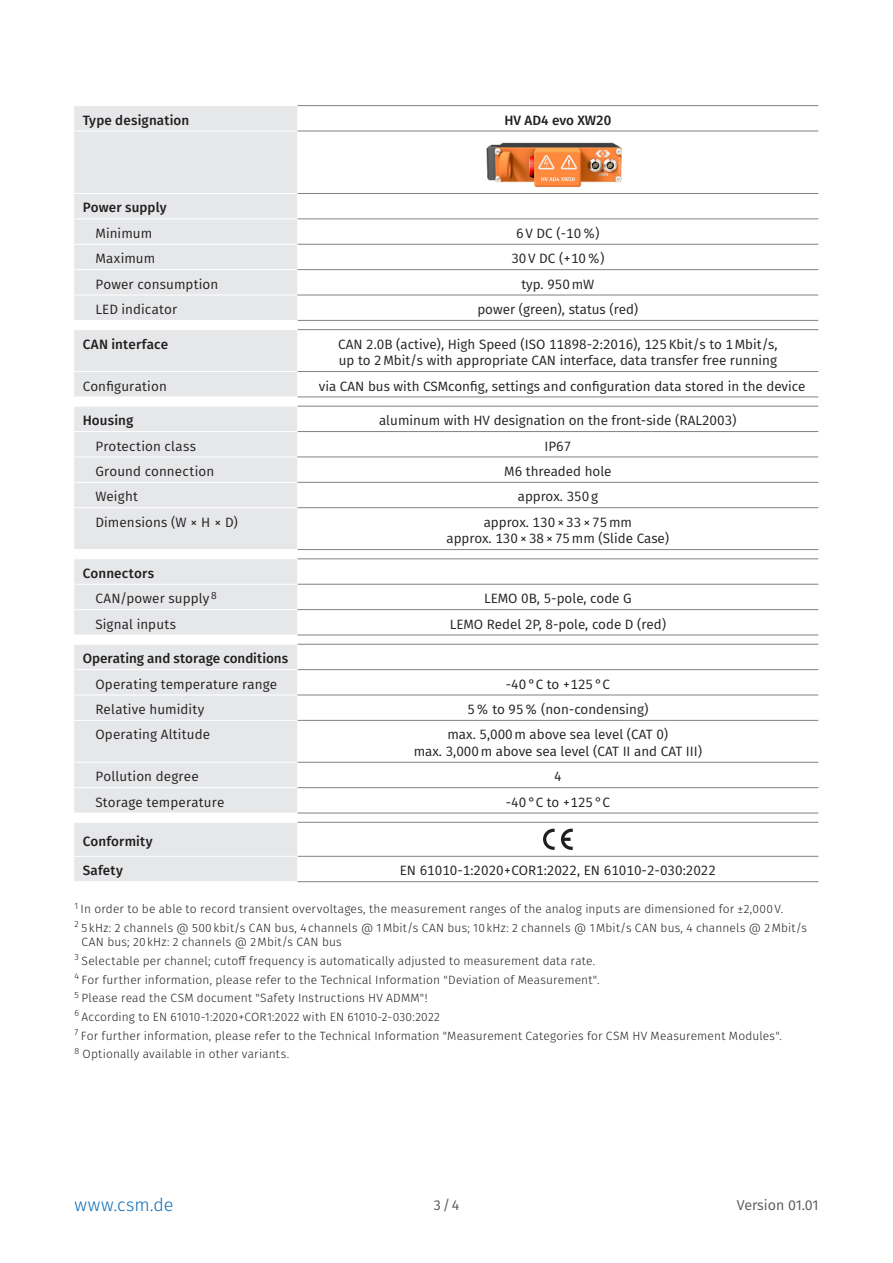
<style>
.page{position:relative;width:893px;height:1263px;background:#fff}
.page>*{position:absolute;margin:0;border:0;box-sizing:border-box;transform-origin:0 0}
.t1{font:300 18px "Fira Sans";letter-spacing:.035em;color:#0f6eb8}
.t2{font:14.25px "Fira Sans";letter-spacing:-.01em;color:#57585a}
.Text_Tabelle_zentriert{font:13.5px/16.5px "Fira Sans";color:#231f20;text-align:center}
.Text_Tabelle_eingerückt{font:13.5px "Fira Sans";letter-spacing:.01em;color:#231f20}
.Headline_Tabelle{font:500 13.5px "Fira Sans";letter-spacing:.01em;color:#231f20}
.Text_Tabelle{font:13.5px "Fira Sans";letter-spacing:.01em;color:#231f20}
.Headline_Tabelle_zentriert{font:500 13.5px "Fira Sans";color:#231f20}
.Anmerkung{font:300 12px/14.4px "Fira Sans";letter-spacing:.015em;color:#231f20}
</style>
<div class="page">
<div style="left:74px;top:106px;width:223px;height:214px;background:#e6e7e9"></div>
<svg style="left:297px;top:106px;width:521px;height:214px"></svg>
<hr style="left:297px;top:105px;width:521px;height:1px;background:#808285">
<hr style="left:297px;top:131px;width:521px;height:1px;background:#808285">
<hr style="left:297px;top:193px;width:521px;height:1px;background:#808285">
<hr style="left:297px;top:219px;width:521px;height:1px;background:#808285">
<hr style="left:297px;top:244px;width:521px;height:1px;background:#808285">
<hr style="left:74px;top:244px;width:223px;height:1px;background:#fff">
<hr style="left:74px;top:269px;width:223px;height:1px;background:#fff">
<hr style="left:74px;top:295px;width:223px;height:1px;background:#fff">
<hr style="left:297px;top:320px;width:521px;height:1px;background:#808285">
<hr style="left:297px;top:269px;width:521px;height:1px;background:#808285">
<hr style="left:297px;top:295px;width:521px;height:1px;background:#808285">
<hr style="left:74px;top:131px;width:223px;height:1px;background:#fff">
<hr style="left:74px;top:193px;width:223px;height:1px;background:#fff">
<hr style="left:74px;top:218px;width:223px;height:1px;background:#fff">
<svg style="left:74px;top:330px;width:744px;height:67px"></svg>
<hr style="left:297px;top:329px;width:521px;height:1px;background:#808285">
<hr style="left:297px;top:371px;width:521px;height:1px;background:#808285">
<hr style="left:297px;top:397px;width:521px;height:1px;background:#808285">
<hr style="left:74px;top:371px;width:223px;height:1px;background:#fff">
<hr style="left:74px;top:396px;width:223px;height:1px;background:#fff">
<div style="left:74px;top:407px;width:223px;height:142px;background:#e6e7e9"></div>
<svg style="left:297px;top:456px;width:521px;height:53px"></svg>
<hr style="left:297px;top:406px;width:521px;height:1px;background:#808285">
<hr style="left:74px;top:457px;width:223px;height:1px;background:#fff">
<hr style="left:74px;top:482px;width:223px;height:1px;background:#fff">
<hr style="left:74px;top:507px;width:223px;height:1px;background:#fff">
<hr style="left:297px;top:431px;width:521px;height:1px;background:#808285">
<hr style="left:297px;top:457px;width:521px;height:1px;background:#808285">
<hr style="left:297px;top:482px;width:521px;height:1px;background:#808285">
<hr style="left:297px;top:507px;width:521px;height:1px;background:#808285">
<hr style="left:297px;top:549px;width:521px;height:1px;background:#808285">
<hr style="left:74px;top:431px;width:223px;height:1px;background:#fff">
<svg style="left:74px;top:559px;width:744px;height:76px"></svg>
<hr style="left:297px;top:559px;width:521px;height:1px;background:#808285">
<hr style="left:297px;top:584px;width:521px;height:1px;background:#808285">
<hr style="left:74px;top:609px;width:223px;height:1px;background:#fff">
<hr style="left:297px;top:609px;width:521px;height:1px;background:#808285">
<hr style="left:297px;top:635px;width:521px;height:1px;background:#808285">
<hr style="left:74px;top:584px;width:223px;height:1px;background:#fff">
<div style="left:74px;top:645px;width:223px;height:168px;background:#e6e7e9"></div>
<svg style="left:297px;top:670px;width:521px;height:143px"></svg>
<hr style="left:297px;top:644px;width:521px;height:1px;background:#808285">
<hr style="left:297px;top:669px;width:521px;height:1px;background:#808285">
<hr style="left:297px;top:695px;width:521px;height:1px;background:#808285">
<hr style="left:297px;top:720px;width:521px;height:1px;background:#808285">
<hr style="left:297px;top:762px;width:521px;height:1px;background:#808285">
<hr style="left:297px;top:787px;width:521px;height:1px;background:#808285">
<hr style="left:297px;top:813px;width:521px;height:1px;background:#808285">
<hr style="left:74px;top:695px;width:223px;height:1px;background:#fff">
<hr style="left:74px;top:720px;width:223px;height:1px;background:#fff">
<hr style="left:74px;top:762px;width:223px;height:1px;background:#fff">
<hr style="left:74px;top:787px;width:223px;height:1px;background:#fff">
<hr style="left:74px;top:669px;width:223px;height:1px;background:#fff">
<svg style="left:74px;top:822px;width:744px;height:60px"></svg>
<img style="left:432px;top:126px;width:219px;height:73px">
<p class="Headline_Tabelle" style="left:83px;top:109px;width:108px">Type designation</p>
<p class="Headline_Tabelle_zentriert" style="left:504px;top:109px;width:108px">HV AD4 evo XW20</p>
<p class="Headline_Tabelle" style="left:83px;top:197px;width:85px">Power supply</p>
<p class="Text_Tabelle_eingerückt" style="left:95px;top:223px;width:58px">Minimum</p>
<p class="Text_Tabelle_zentriert" style="left:516px;top:225px;width:85px">6V DC (-10%)</p>
<p class="Text_Tabelle_eingerückt" style="left:95px;top:248px;width:61px">Maximum</p>
<p class="Text_Tabelle_zentriert" style="left:511px;top:250px;width:94px">30V DC (+10%)</p>
<p class="Text_Tabelle_eingerückt" style="left:95px;top:274px;width:124px">Power consumption</p>
<p class="Text_Tabelle_zentriert" style="left:521px;top:275px;width:74px">typ. 950mW</p>
<p class="Text_Tabelle_eingerückt" style="left:95px;top:299px;width:83px">LED indicator</p>
<p class="Text_Tabelle_zentriert" style="left:477px;top:301px;width:162px">power (green), status (red)</p>
<p class="Headline_Tabelle" style="left:83px;top:333px;width:87px">CAN interface</p>
<p class="Text_Tabelle_zentriert" style="left:338px;top:335px;width:441px;text-align:left">CAN 2.0B (active), High Speed (ISO 11898-2:2016), 125Kbit/s to 1Mbit/s, up to 2Mbit/s with appropriate CAN interface, data transfer free running</p>
<p class="Text_Tabelle" style="left:83px;top:376px;width:86px">Configuration</p>
<p class="Text_Tabelle_zentriert" style="left:319px;top:377px;width:488px">via CAN bus with CSMconfig, settings and configuration data stored in the device</p>
<p class="Headline_Tabelle" style="left:83px;top:410px;width:52px">Housing</p>
<p class="Text_Tabelle_zentriert" style="left:379px;top:412px;width:359px">aluminum with HV designation on the front-side (RAL2003)</p>
<p class="Text_Tabelle_eingerückt" style="left:95px;top:436px;width:102px">Protection class</p>
<p class="Text_Tabelle_zentriert" style="left:544px;top:437px;width:28px">IP67</p>
<p class="Text_Tabelle_eingerückt" style="left:95px;top:461px;width:120px">Ground connection</p>
<p class="Text_Tabelle_zentriert" style="left:504px;top:463px;width:109px">M6 threaded hole</p>
<p class="Text_Tabelle_eingerückt" style="left:95px;top:486px;width:44px">Weight</p>
<p class="Text_Tabelle_zentriert" style="left:518px;top:488px;width:82px">approx. 350g</p>
<p class="Text_Tabelle_eingerückt" style="left:95px;top:512px;width:144px">Dimensions (W × H × D)</p>
<p class="Text_Tabelle_zentriert" style="left:446px;top:513px;width:224px">approx. 130×33×75mm<br>approx. 130×38×75mm (Slide Case)</p>
<p class="Headline_Tabelle" style="left:83px;top:562px;width:73px">Connectors</p>
<p class="Text_Tabelle_eingerückt" style="left:95px;top:588px;width:123px">CAN/power supply <sup>8</sup></p>
<p class="Text_Tabelle_zentriert" style="left:484px;top:590px;width:149px">LEMO 0B, 5-pole, code G</p>
<p class="Text_Tabelle_eingerückt" style="left:95px;top:614px;width:82px">Signal inputs</p>
<p class="Text_Tabelle_zentriert" style="left:450px;top:615px;width:218px">LEMO Redel 2P, 8-pole, code D (red)</p>
<p class="Headline_Tabelle" style="left:83px;top:648px;width:207px">Operating and storage conditions</p>
<p class="Text_Tabelle_eingerückt" style="left:95px;top:674px;width:183px">Operating temperature range</p>
<p class="Text_Tabelle_zentriert" style="left:506px;top:675px;width:106px">-40°C to +125°C</p>
<p class="Text_Tabelle_eingerückt" style="left:95px;top:699px;width:110px">Relative humidity</p>
<p class="Text_Tabelle_zentriert" style="left:467px;top:701px;width:183px">5% to 95% (non-condensing)</p>
<p class="Text_Tabelle_eingerückt" style="left:95px;top:725px;width:116px">Operating Altitude</p>
<p class="Text_Tabelle_zentriert" style="left:414px;top:726px;width:290px">max. 5,000m above sea level (CAT 0)<br>max. 3,000m above sea level (CAT II and CAT III)</p>
<p class="Text_Tabelle_eingerückt" style="left:95px;top:766px;width:105px">Pollution degree</p>
<p class="Text_Tabelle_zentriert" style="left:554px;top:768px;width:9px">4</p>
<p class="Text_Tabelle_eingerückt" style="left:95px;top:792px;width:130px">Storage temperature</p>
<p class="Text_Tabelle_zentriert" style="left:506px;top:793px;width:106px">-40°C to +125°C</p>
<p class="Headline_Tabelle" style="left:83px;top:830px;width:71px">Conformity</p>
<p class="Headline_Tabelle" style="left:83px;top:860px;width:42px">Safety</p>
<p class="Text_Tabelle_zentriert" style="left:400px;top:862px;width:318px">EN 61010-1:2020+COR1:2022, EN 61010-2-030:2022</p>
<p class="Anmerkung" style="left:74px;top:902px;width:710px"><sup>1</sup> In order to be able to record transient overvoltages, the measurement ranges of the analog inputs are dimensioned for ±2,000V.</p>
<p class="Anmerkung" style="left:82px;top:920px;width:727px;text-indent:-7px"><sup>2</sup> 5 kHz: 2 channels @ 500kbit/s CAN bus, 4channels @ 1Mbit/s CAN bus; 10kHz: 2 channels @ 1Mbit/s CAN bus, 4 channels @ 2Mbit/s<br>CAN bus; 20kHz: 2 channels @ 2Mbit/s CAN bus</p>
<p class="Anmerkung" style="left:74px;top:953px;width:522px"><sup>3</sup> Selectable per channel; cutoff frequency is automatically adjusted to measurement data rate.</p>
<p class="Anmerkung" style="left:74px;top:972px;width:527px"><sup>4</sup> For further information, please refer to the Technical Information "Deviation of Measurement".</p>
<p class="Anmerkung" style="left:74px;top:991px;width:355px"><sup>5</sup> Please read the CSM document "Safety Instructions HV ADMM"!</p>
<p class="Anmerkung" style="left:74px;top:1009px;width:367px"><sup>6</sup> According to EN 61010-1:2020+COR1:2022 with EN 61010-2-030:2022</p>
<p class="Anmerkung" style="left:74px;top:1028px;width:709px"><sup>7</sup> For further information, please refer to the Technical Information "Measurement Categories for CSM HV Measurement Modules".</p>
<p class="Anmerkung" style="left:74px;top:1047px;width:216px"><sup>8</sup> Optionally available in other variants.</p>
<h1 class="t1" style="left:74px;top:1192px;width:101px">www.csm.de</h1>
<p class="t2" style="left:434px;top:1195px;width:27px">3/4</p>
<p class="t2" style="left:737px;top:1194px;width:83px">Version 01.01</p>
</div>
